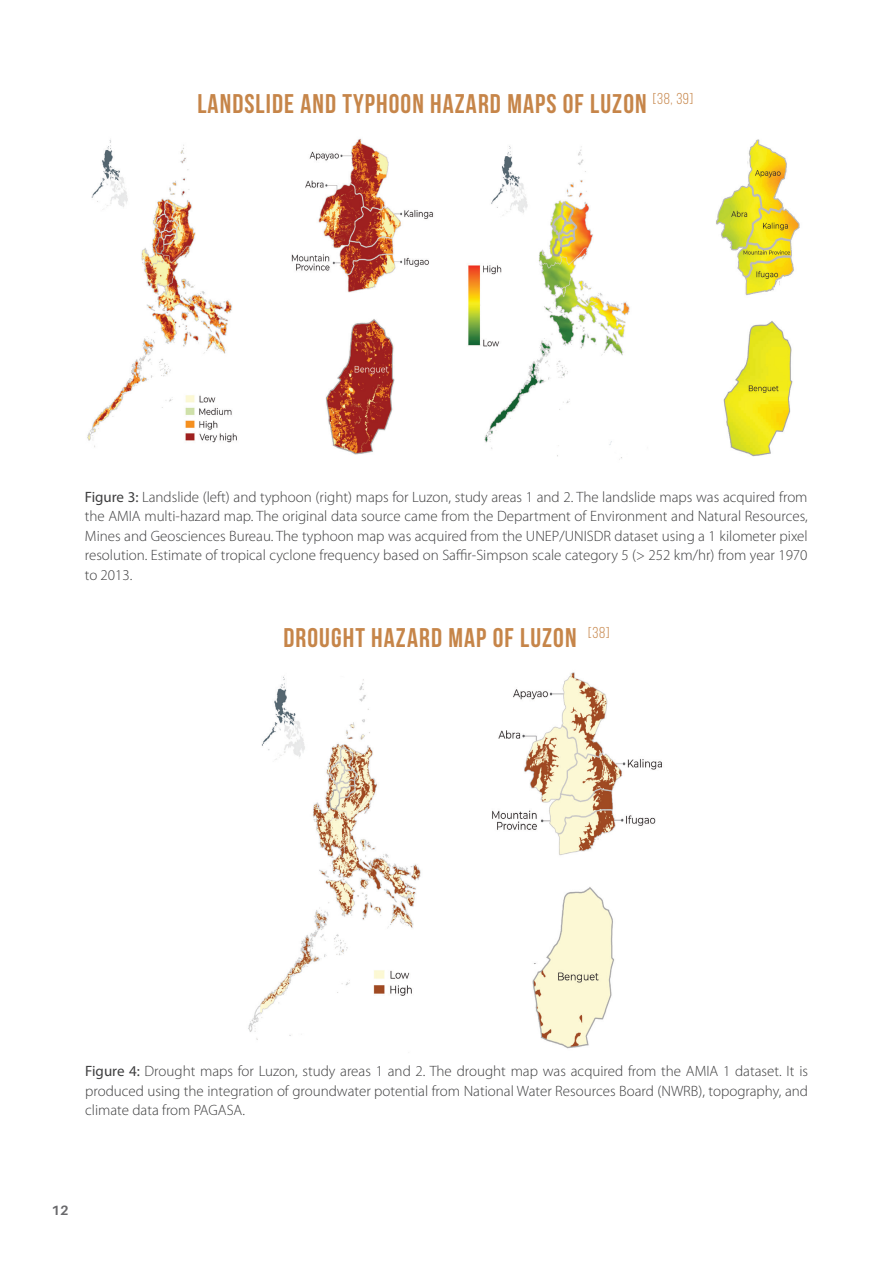
<style>
.page{position:relative;width:893px;height:1263px;background:#fff}
.page>*{position:absolute;margin:0;border:0;box-sizing:border-box;transform-origin:0 0}
.TITULO_1{font:27px "Bebas Neue";letter-spacing:.04em;color:#c68549}
.TEXTO_NUEVO{font:300 15px/19.5px "Myriad Pro";color:#3e3e3f;text-align:justify}
.t1{font:700 13.5px "Aileron";color:#69696c}
.s1{font-weight:400}
</style>
<div class="page">
<img style="left:87px;top:138px;width:346px;height:317px">
<img style="left:468px;top:139px;width:332px;height:321px">
<img style="left:248px;top:672px;width:414px;height:377px">
<p class="TITULO_1" style="left:197px;top:89px;width:497px">LANDSLIDE AND TYPHOON HAZARD MAPS OF LUZON <sup>[38,</sup> <sup>39]</sup></p>
<p class="TEXTO_NUEVO" style="left:85px;top:487px;width:724px"><span class="s1">Figure 3:</span> Landslide (left) and typhoon (right) maps for Luzon, study areas 1 and 2. The landslide maps was acquired from the AMIA multi-hazard map. The original data source came from the Department of Environment and Natural Resources, Mines and Geosciences Bureau. The typhoon map was acquired from the UNEP/UNISDR dataset using a 1 kilometer pixel resolution. Estimate of tropical cyclone frequency based on Saffir-Simpson scale category 5 (&gt; 252 km/hr) from year 1970 to 2013.</p>
<p class="TITULO_1" style="left:283px;top:622px;width:327px">DROUGHT HAZARD MAP OF LUZON <sup>[38]</sup></p>
<p class="TEXTO_NUEVO" style="left:85px;top:1062px;width:724px"><span class="s1">Figure 4:</span> Drought maps for Luzon, study areas 1 and 2. The drought map was acquired from the AMIA 1 dataset. It is produced using the integration of groundwater potential from National Water Resources Board (NWRB), topography, and climate data from PAGASA.</p>
<p class="t1" style="left:52px;top:1203px;width:18px">12</p>
</div>
